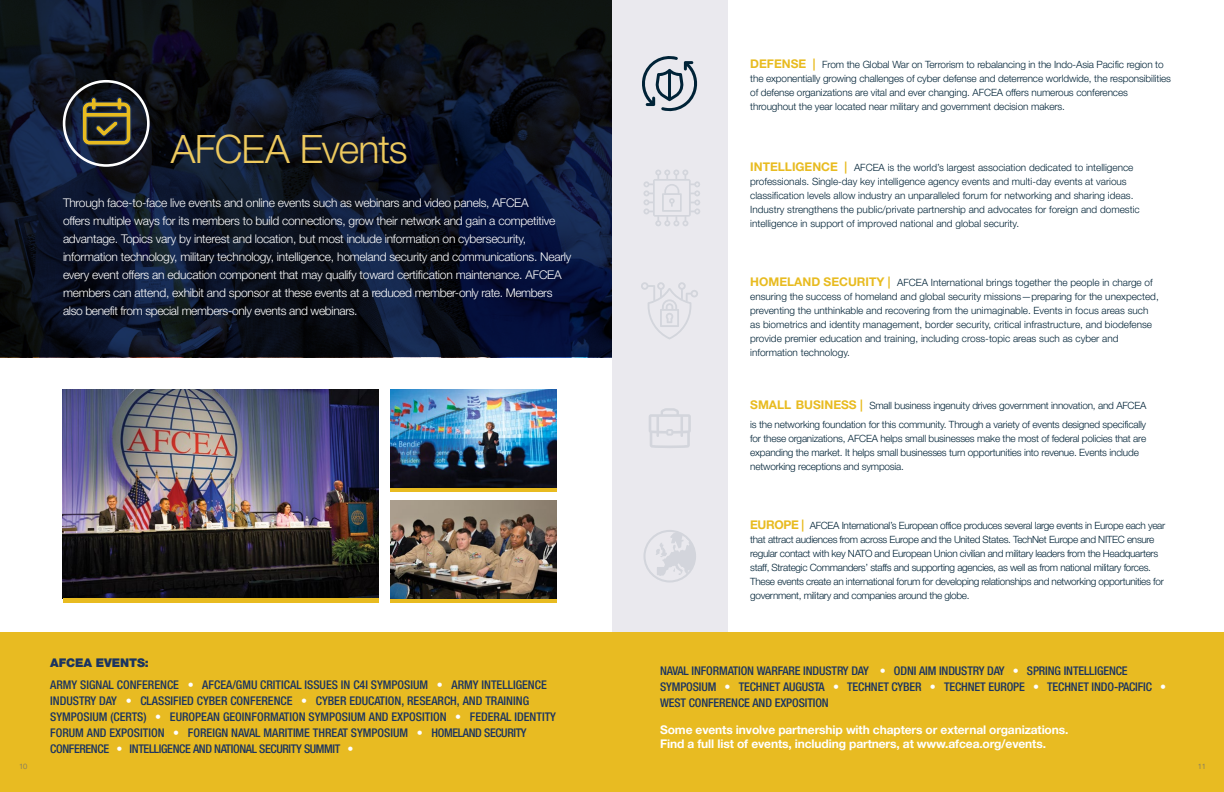
<style>
.page{position:relative;width:1224px;height:792px;background:#fff}
.page>*{position:absolute;margin:0;border:0;box-sizing:border-box;transform-origin:0 0}
.t1{font:39.2px "Helvetica Neue LT 45 Lt";letter-spacing:-.03em;color:#edc95e}
.t2{font:12px/18px "Helvetica Neue LT 45 Lt";letter-spacing:-.02em;color:#fff}
.t3{font:12px/16px "Helvetica Neue LT 67 Md Cn";color:#1b3461}
.t4{font:12px/14px "Helvetica Neue LT 75 Bd";letter-spacing:-.01em;color:#fff}
.t5{font:12px "Helvetica Neue LT 95 Blk";letter-spacing:-.01em;color:#1b3461}
.t6{font:10px/14px "Helvetica Neue LT 45 Lt";letter-spacing:-.01em;color:#002337}
.t7{font:10px/14px "Helvetica Neue LT 45 Lt";letter-spacing:-.03em;color:#002337}
.t8{font:7.5px "Helvetica Neue LT 45 Lt";color:#6d6e71}
.s1{color:#fff}
.s2{font-family:"Helvetica Neue LT 75 Bd";font-size:12px;color:#e8bb20}
</style>
<div class="page">
<svg style="left:0;top:0;width:612px;height:357px;background:#0c1424"></svg>
<div style="left:612px;top:0;width:115px;height:660px;background:#eae9ee"></div>
<svg style="left:656px;top:531px;width:39px;height:45px"></svg>
<div style="left:643px;top:530px;width:53px;height:53px;border:2px solid #002337;border-radius:50%"></div>
<svg style="left:643px;top:170px;width:57px;height:56px"></svg>
<svg style="left:642px;top:56px;width:56px;height:56px"></svg>
<img style="left:63px;top:390px;width:315px;height:208px">
<div style="left:0;top:633px;width:1224px;height:159px;background:#e8bb22"></div>
<div style="left:63px;top:598px;width:315px;height:5px;background:#e8bb20"></div>
<img style="left:390px;top:390px;width:166px;height:98px">
<hr style="left:390px;top:488px;width:166px;height:4px;background:#e8bb20">
<img style="left:390px;top:501px;width:166px;height:98px">
<hr style="left:390px;top:599px;width:166px;height:4px;background:#e8bb20">
<svg style="left:641px;top:282px;width:57px;height:57px"></svg>
<svg style="left:649px;top:408px;width:42px;height:40px"></svg>
<div style="left:63px;top:80px;width:87px;height:87px;border:3px solid #fff;border-radius:50%"></div>
<svg style="left:81px;top:96px;width:51px;height:50px;background:#5c542d"></svg>
<h1 class="t1" style="left:171px;top:125px;width:238px">AFCEA Events</h1>
<p class="t2" style="left:63px;top:194px;width:510px">Through face-to-face live events and online events such as webinars and video panels, AFCEA<br>offers multiple ways for its members to build connections, grow their network and gain a competitive advantage. Topics vary by interest and location, but most include information on cybersecurity, information technology, military technology, intelligence, homeland security and communications. Nearly every event offers an education component that may qualify toward certification maintenance. AFCEA members can attend, exhibit and sponsor at these events at a reduced member-only rate. Members also benefit from special members-only events and webinars.</p>
<p class="t5" style="left:50px;top:655px;width:100px">AFCEA EVENTS:</p>
<p class="t3" style="left:50px;top:676px;width:507px">ARMY SIGNAL CONFERENCE <span class="s1">•</span> AFCEA/GMU CRITICAL ISSUES IN C4I SYMPOSIUM <span class="s1">•</span> ARMY INTELLIGENCE INDUSTRY DAY <span class="s1">•</span> CLASSIFIED CYBER CONFERENCE <span class="s1">•</span> CYBER EDUCATION, RESEARCH, AND TRAINING SYMPOSIUM (CERTS) <span class="s1">•</span> EUROPEAN GEOINFORMATION SYMPOSIUM AND EXPOSITION <span class="s1">•</span> FEDERAL IDENTITY FORUM AND EXPOSITION <span class="s1">•</span> FOREIGN NAVAL MARITIME THREAT SYMPOSIUM <span class="s1">•</span> HOMELAND SECURITY CONFERENCE <span class="s1">•</span> INTELLIGENCE AND NATIONAL SECURITY SUMMIT <span class="s1">•</span></p>
<p class="t6" style="left:750px;top:57px;width:422px"><span class="s2">DEFENSE |</span> From the Global War on Terrorism to rebalancing in the Indo-Asia Pacific region to the exponentially growing challenges of cyber defense and deterrence worldwide, the responsibilities of defense organizations are vital and ever changing. AFCEA offers numerous conferences throughout the year located near military and government decision makers.</p>
<p class="t6" style="left:750px;top:161px;width:391px"><span class="s2">INTELLIGENCE |</span> AFCEA is the world’s largest association dedicated to intelligence professionals. Single-day key intelligence agency events and multi-day events at various classification levels allow industry an unparalleled forum for networking and sharing ideas.<br>Industry strengthens the public/private partnership and advocates for foreign and domestic intelligence in support of improved national and global security.</p>
<p class="t6" style="left:750px;top:275px;width:410px"><span class="s2">HOMELAND SECURITY |</span> AFCEA International brings together the people in charge of ensuring the success of homeland and global security missions—preparing for the unexpected, preventing the unthinkable and recovering from the unimaginable. Events in focus areas such as biometrics and identity management, border security, critical infrastructure, and biodefense provide premier education and training, including cross-topic areas such as cyber and information technology.</p>
<p class="t6" style="left:750px;top:395px;width:398px;line-height:19.2px"><span class="s2">SMALL BUSINESS |</span> Small business ingenuity drives government innovation, and AFCEA is the networking foundation for this community. Through a variety of events designed specifically</p>
<p class="t6" style="left:750px;top:431px;width:397px">for these organizations, AFCEA helps small businesses make the most of federal policies that are expanding the market. It helps small businesses turn opportunities into revenue. Events include networking receptions and symposia.</p>
<p class="t7" style="left:750px;top:518px;width:417px"><span class="s2">EUROPE |</span> AFCEA International’s European office produces several large events in Europe each year that attract audiences from across Europe and the United States. TechNet Europe and NITEC ensure regular contact with key NATO and European Union civilian and military leaders from the Headquarters staff, Strategic Commanders’ staffs and supporting agencies, as well as from national military forces.<br>These events create an international forum for developing relationships and networking opportunities for government, military and companies around the globe.</p>
<p class="t3" style="left:660px;top:663px;width:508px">NAVAL INFORMATION WARFARE INDUSTRY DAY <span class="s1">•</span> ODNI AIM INDUSTRY DAY <span class="s1">•</span> SPRING INTELLIGENCE<br>SYMPOSIUM <span class="s1">•</span> TECHNET AUGUSTA <span class="s1">•</span> TECHNET CYBER <span class="s1">•</span> TECHNET EUROPE <span class="s1">•</span> TECHNET INDO-PACIFIC <span class="s1">•<br></span>WEST CONFERENCE AND EXPOSITION</p>
<p class="t4" style="left:660px;top:723px;width:410px">Some events involve partnership with chapters or external organizations.<br>Find a full list of events, including partners, at www.afcea.org/events.</p>
<p class="t8" style="left:19px;top:762px;width:10px">10</p>
<p class="t8" style="left:1198px;top:762px;width:10px">11</p>
</div>
